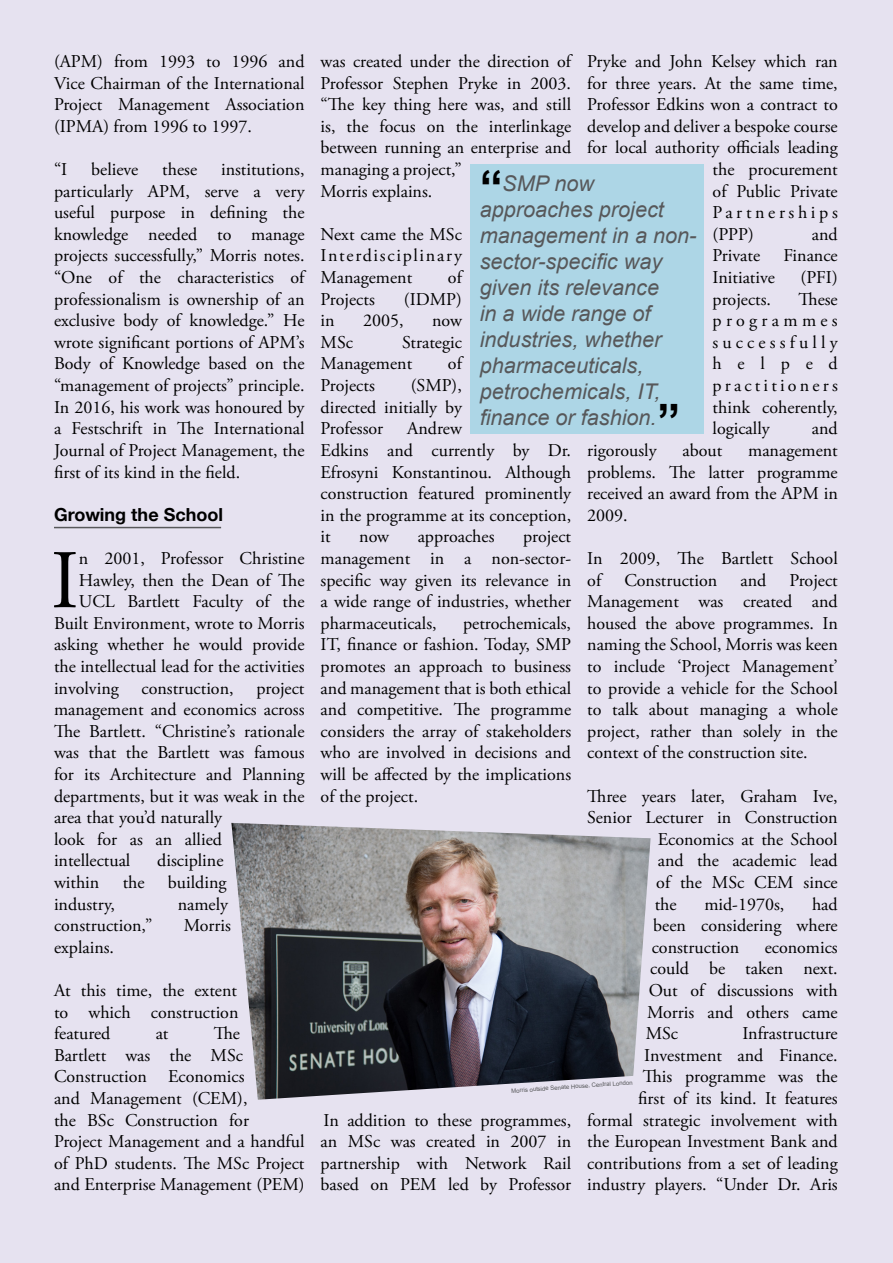
<style>
.page{position:relative;width:893px;height:1263px;background:#e6e2f0}
.page>*{position:absolute;margin:0;border:0;box-sizing:border-box;transform-origin:0 0}
.t1{font:83.1px "Adobe Garamond Pro";color:#000}
.t2{font:700 46.05px "Arial";color:#000}
.t3{font:italic 21.6px/26px "Arial";color:#57585a}
.t4{font:18px/21.6px "Adobe Garamond Pro";color:#000;text-align:justify}
.t5{font:700 18px "Helvetica Neue";color:#000}
.t6{font:18px "Adobe Garamond Pro";letter-spacing:.2em;color:#000}
.t7{font:6px "Arial";color:#57585a}
</style>
<div class="page">
<img style="left:231px;top:823px;width:420px;height:277px">
<div style="left:470px;top:164px;width:234px;height:270px;background:#add6e6"></div>
<hr style="left:54px;top:527px;width:167px;height:1px;background:#57585a">
<p class="t4" style="left:54px;top:51px;width:252px">(APM) from 1993 to 1996 and Vice Chairman of the International Project Management Association (IPMA) from 1996 to 1997.</p>
<p class="t4" style="left:54px;top:159px;width:15px">“I</p>
<p class="t4" style="left:91px;top:159px;width:49px">believe</p>
<p class="t4" style="left:162px;top:159px;width:36px">these</p>
<p class="t4" style="left:54px;top:159px;width:252px;text-indent:167px">institutions, particularly APM, serve a very useful purpose in defining the knowledge needed to manage projects successfully,” Morris notes. “One of the characteristics of professionalism is ownership of an exclusive body of knowledge.” He wrote significant portions of APM’s Body of Knowledge based on the “management of projects” principle.<br>In 2016, his work was honoured by a Festschrift in The International Journal of Project Management, the first of its kind in the field.</p>
<p class="t5" style="left:54px;top:500px;width:170px">Growing the School</p>
<p class="t1" style="left:51px;top:531px;width:30px">I</p>
<p class="t4" style="left:79px;top:548px;width:227px">n 2001, Professor Christine</p>
<p class="t4" style="left:79px;top:570px;width:227px">Hawley, then the Dean of The</p>
<p class="t4" style="left:79px;top:591px;width:227px">UCL Bartlett Faculty of the</p>
<p class="t4" style="left:54px;top:613px;width:252px">Built Environment, wrote to Morris</p>
<p class="t4" style="left:54px;top:634px;width:252px">asking whether he would provide</p>
<p class="t4" style="left:54px;top:656px;width:252px">the intellectual lead for the activities</p>
<p class="t4" style="left:54px;top:678px;width:66px">involving</p>
<p class="t4" style="left:142px;top:678px;width:94px">construction,</p>
<p class="t4" style="left:54px;top:678px;width:252px;text-align:left;text-indent:202px">project management and economics across<br>The Bartlett. “Christine’s rationale was that the Bartlett was famous for its Architecture and Planning departments, but it was weak in the area that you’d naturally<br>look for as an allied<br>intellectual</p>
<p class="t4" style="left:157px;top:850px;width:68px">discipline</p>
<p class="t4" style="left:54px;top:872px;width:47px">within</p>
<p class="t4" style="left:123px;top:872px;width:23px">the</p>
<p class="t4" style="left:168px;top:872px;width:60px">building</p>
<p class="t4" style="left:54px;top:894px;width:62px">industry,</p>
<p class="t4" style="left:178px;top:894px;width:52px">namely</p>
<p class="t4" style="left:54px;top:915px;width:100px">construction,”</p>
<p class="t4" style="left:184px;top:915px;width:49px">Morris</p>
<p class="t4" style="left:54px;top:937px;width:62px">explains.</p>
<p class="t4" style="left:54px;top:980px;width:186px">At this time, the extent to which construction featured</p>
<p class="t4" style="left:54px;top:1023px;width:252px;text-align:left;text-indent:160px">The<br>Bartlett was the MSc<br>Construction Economics<br>and Management (CEM),<br>the BSc Construction for<br>Project Management and a handful of PhD students. The MSc Project and Enterprise Management (PEM)</p>
<p class="t4" style="left:156px;top:1023px;width:14px">at</p>
<p class="t4" style="left:321px;top:51px;width:252px;text-align:left">was created under the direction of<br>Professor Stephen Pryke in 2003. “The key thing here was, and still is, the focus on the interlinkage between running an enterprise and managing a project,”<br>Morris explains.</p>
<p class="t4" style="left:321px;top:224px;width:143px">Next came the MSc Interdisciplinary Management</p>
<p class="t4" style="left:587px;top:51px;width:252px">Pryke and John Kelsey which ran</p>
<p class="t4" style="left:587px;top:73px;width:252px">for three years. At the same time,</p>
<p class="t4" style="left:587px;top:94px;width:252px">Professor Edkins won a contract to</p>
<p class="t4" style="left:587px;top:116px;width:252px">develop and deliver a bespoke course</p>
<p class="t4" style="left:587px;top:138px;width:252px">for local authority officials leading</p>
<p class="t4" style="left:713px;top:159px;width:127px">the procurement</p>
<p class="t4" style="left:713px;top:181px;width:127px">of Public Private</p>
<p class="t6" style="left:713px;top:202px;width:127px">Partnerships</p>
<p class="t4" style="left:713px;top:224px;width:43px">(PPP)</p>
<p class="t4" style="left:812px;top:224px;width:27px">and</p>
<p class="t4" style="left:713px;top:246px;width:49px">Private</p>
<p class="t4" style="left:783px;top:246px;width:56px">Finance</p>
<p class="t4" style="left:713px;top:267px;width:64px">Initiative</p>
<p class="t4" style="left:801px;top:267px;width:39px">(PFI)</p>
<p class="t4" style="left:713px;top:289px;width:60px">projects.</p>
<p class="t2" style="left:480px;top:157px;width:25px">“</p>
<p class="t3" style="left:480px;top:171px;width:218px;text-indent:22px">SMP now approaches project management in a non&shy;sector-specific way given its relevance<br>in a wide range of industries, whether pharmaceuticals, petrochemicals, IT, finance or fashion.</p>
<p class="t4" style="left:448px;top:267px;width:15px">of</p>
<p class="t4" style="left:713px;top:289px;width:127px;text-indent:86px">These programmes successfully helped practitioners think coherently, logically</p>
<p class="t4" style="left:321px;top:289px;width:56px">Projects</p>
<p class="t4" style="left:404px;top:289px;width:59px">(IDMP)</p>
<p class="t4" style="left:321px;top:310px;width:16px">in</p>
<p class="t4" style="left:363px;top:310px;width:42px">2005,</p>
<p class="t4" style="left:432px;top:310px;width:31px">now</p>
<p class="t4" style="left:321px;top:332px;width:34px">MSc</p>
<p class="t4" style="left:321px;top:332px;width:143px;text-indent:82px">Strategic<br>Management</p>
<p class="t4" style="left:448px;top:354px;width:15px">of</p>
<p class="t4" style="left:321px;top:375px;width:143px;text-indent:90px">(SMP), directed initially by Professor</p>
<p class="t4" style="left:321px;top:375px;width:56px">Projects</p>
<p class="t2" style="left:657px;top:390px;width:25px">”</p>
<p class="t4" style="left:321px;top:418px;width:252px;text-align:left;text-indent:87px">Andrew<br>Edkins and currently by Dr.<br>Efrosyni Konstantinou. Although construction featured prominently in the programme at its conception, it</p>
<p class="t4" style="left:812px;top:418px;width:27px">and</p>
<p class="t4" style="left:587px;top:440px;width:71px">rigorously</p>
<p class="t4" style="left:682px;top:440px;width:41px">about</p>
<p class="t4" style="left:587px;top:440px;width:252px;text-indent:161px">management problems. The latter programme received an award from the APM in 2009.</p>
<p class="t4" style="left:587px;top:548px;width:252px">In 2009, The Bartlett School of</p>
<p class="t4" style="left:359px;top:526px;width:31px">now</p>
<p class="t4" style="left:418px;top:526px;width:78px">approaches</p>
<p class="t4" style="left:321px;top:526px;width:252px;text-indent:202px">project management in a non-sector&shy;specific way given its relevance in a wide range of industries, whether pharmaceuticals,</p>
<p class="t4" style="left:624px;top:570px;width:94px">Construction</p>
<p class="t4" style="left:740px;top:570px;width:27px">and</p>
<p class="t4" style="left:587px;top:570px;width:252px;text-indent:202px">Project Management was created and housed the above programmes. In naming the School, Morris was keen to include ‘Project Management’ to provide a vehicle for the School to talk about managing a whole project, rather than solely in the context of the construction site.</p>
<p class="t4" style="left:587px;top:786px;width:252px">Three years later, Graham Ive,</p>
<p class="t4" style="left:587px;top:807px;width:252px">Senior Lecturer in Construction</p>
<p class="t4" style="left:658px;top:829px;width:181px">Economics at the School</p>
<p class="t4" style="left:658px;top:850px;width:182px">and the academic lead</p>
<p class="t4" style="left:656px;top:872px;width:183px">of the MSc CEM since</p>
<p class="t4" style="left:655px;top:894px;width:23px">the</p>
<p class="t4" style="left:704px;top:894px;width:82px">mid-1970s,</p>
<p class="t4" style="left:321px;top:613px;width:252px;text-indent:142px">petrochemicals, IT, finance or fashion. Today, SMP promotes an approach to business and management that is both ethical and competitive. The programme considers the array of stakeholders who are involved in decisions and will be affected by the implications of the project.</p>
<p class="t4" style="left:652px;top:894px;width:187px;text-indent:160px">had been considering where construction</p>
<p class="t4" style="left:646px;top:937px;width:194px;text-indent:119px">economics could be taken next.<br>Out of discussions with Morris and others came MSc</p>
<p class="t4" style="left:587px;top:1023px;width:252px;text-align:right">Infrastructure<br>Investment and Finance.<br>This programme was the<br>first of its kind. It features<br>formal strategic involvement with the European Investment Bank and contributions from a set of leading industry players. “Under Dr. Aris</p>
<p class="t7" style="left:511px;top:1087px;width:123px;rotate:-4deg">Morris outside Senate House, Central London</p>
<p class="t4" style="left:321px;top:1110px;width:252px">In addition to these programmes, an MSc was created in 2007 in partnership with Network Rail based on PEM led by Professor</p>
</div>
